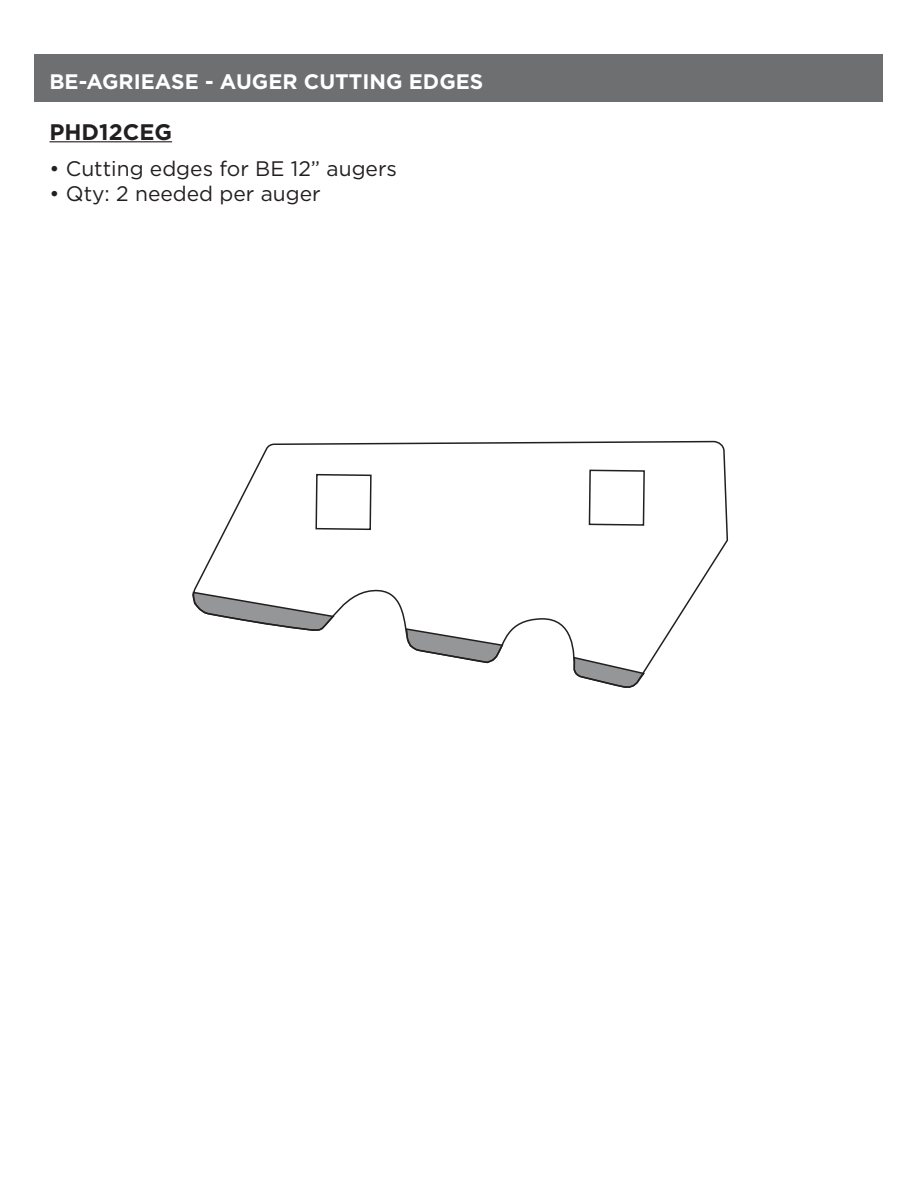
<style>
.page{position:relative;width:918px;height:1188px;background:#fff}
.page>*{position:absolute;margin:0;border:0;box-sizing:border-box;transform-origin:0 0}
.t1{font:700 22.5px "Gotham";color:#231f20}
.t2{font:21px "Gotham";color:#231f20}
.t3{font:700 21px "Gotham";color:#fff}
</style>
<div class="page">
<div style="left:34px;top:54px;width:850px;height:48px;background:#6d6f71"></div>
<hr style="left:50px;top:141px;width:122px;height:1px;background:#231f20">
<svg style="left:192px;top:440px;width:536px;height:248px"></svg>
<svg style="left:315px;top:473px;width:57px;height:58px"></svg>
<svg style="left:588px;top:469px;width:58px;height:58px"></svg>
<p class="t3" style="left:50px;top:67px;width:435px">BE-AGRIEASE - AUGER CUTTING EDGES</p>
<p class="t1" style="left:50px;top:117px;width:124px">PHD12CEG</p>
<p class="t2" style="left:50px;top:155px;width:349px">• Cutting edges for BE 12” augers</p>
<p class="t2" style="left:50px;top:180px;width:273px">• Qty: 2 needed per auger</p>
</div>
